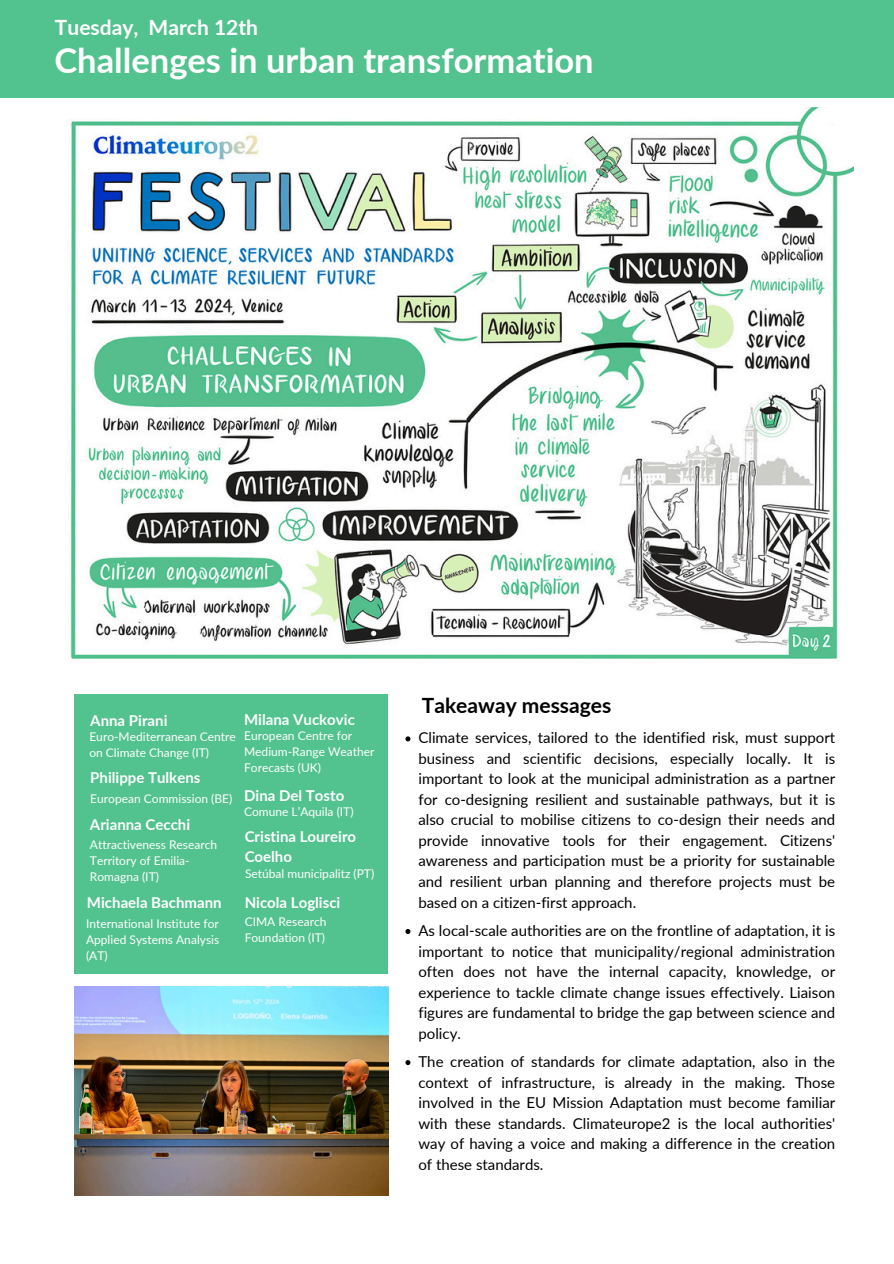
<style>
.page{position:relative;width:894px;height:1264px;background:#fff}
.page>*{position:absolute;margin:0;border:0;box-sizing:border-box;transform-origin:0 0}
.t1{font:700 34.5px "Lato";color:#fff}
.t2{font:700 21px "Lato";color:#fff}
.t3{font:700 21px "Lato";color:#000}
.t4{font:15px/20.5px "Lato";color:#000;text-align:justify}
.t5{font:700 15px/20.2px "Lato";color:#fff}
.t6{font:12px/16px "Lato";color:#fff}
</style>
<div class="page">
<div style="left:0;top:0;width:893px;height:97px;background:#52c28f"></div>
<div style="left:74px;top:694px;width:314px;height:279px;background:#52c28f"></div>
<img style="left:70px;top:108px;width:783px;height:553px">
<img style="left:74px;top:986px;width:314px;height:209px">
<svg style="left:405px;top:736px;width:5px;height:5px"></svg>
<svg style="left:405px;top:929px;width:5px;height:5px"></svg>
<svg style="left:405px;top:1060px;width:5px;height:5px"></svg>
<p class="t2" style="left:55px;top:14px;width:204px">Tuesday, March 12th</p>
<h3 class="t1" style="left:54px;top:39px;width:540px">Challenges in urban transformation</h3>
<p class="t5" style="left:90px;top:709px;width:79px">Anna Pirani</p>
<h3 class="t6" style="left:89px;top:728px;width:148px">Euro-Mediterranean Centre on Climate Change (IT)</h3>
<p class="t5" style="left:90px;top:767px;width:112px">Philippe Tulkens</p>
<h3 class="t6" style="left:90px;top:790px;width:143px">European Commission (BE)</h3>
<p class="t5" style="left:90px;top:813px;width:102px">Arianna Cecchi</p>
<h3 class="t6" style="left:90px;top:836px;width:129px">Attractiveness Research<br>Territory of Emilia-<br>Romagna (IT)</h3>
<p class="t5" style="left:87px;top:892px;width:136px">Michaela Bachmann</p>
<p class="t6" style="left:86px;top:914px;width:135px;text-align:justify">International Institute for Applied Systems Analysis (AT)</p>
<h3 class="t5" style="left:244px;top:708px;width:112px">Milana Vuckovic</h3>
<h3 class="t6" style="left:244px;top:727px;width:132px">European Centre for<br>Medium-Range Weather<br>Forecasts (UK)</h3>
<p class="t5" style="left:244px;top:784px;width:102px">Dina Del Tosto</p>
<p class="t6" style="left:244px;top:803px;width:111px">Comune L’Aquila (IT)</p>
<h2 class="t5" style="left:244px;top:826px;width:113px">Cristina Loureiro<br>Coelho</h2>
<p class="t6" style="left:245px;top:865px;width:131px">Setúbal municipalitz (PT)</p>
<p class="t6" style="left:244px;top:913px;width:83px">CIMA Research<br>Foundation (IT)</p>
<p class="t5" style="left:244px;top:892px;width:97px">Nicola Loglisci</p>
<h3 class="t3" style="left:421px;top:691px;width:191px">Takeaway messages</h3>
<p class="t4" style="left:418px;top:727px;width:418px">Climate services, tailored to the identified risk, must support business and scientific decisions, especially locally. It is important to look at the municipal administration as a partner for co-designing resilient and sustainable pathways, but it is also crucial to mobilise citizens to co-design their needs and provide innovative tools for their engagement. Citizens' awareness and participation must be a priority for sustainable and resilient urban planning and therefore projects must be based on a citizen-first approach.</p>
<h3 class="t4" style="left:418px;top:919px;width:418px">As local-scale authorities are on the frontline of adaptation, it is important to notice that municipality/regional administration often does not have the internal capacity, knowledge, or experience to tackle climate change issues effectively. Liaison figures are fundamental to bridge the gap between science and policy.</h3>
<p class="t4" style="left:418px;top:1050px;width:418px">The creation of standards for climate adaptation, also in the context of infrastructure, is already in the making. Those involved in the EU Mission Adaptation must become familiar with these standards. Climateurope2 is the local authorities' way of having a voice and making a difference in the creation of these standards.</p>
</div>
